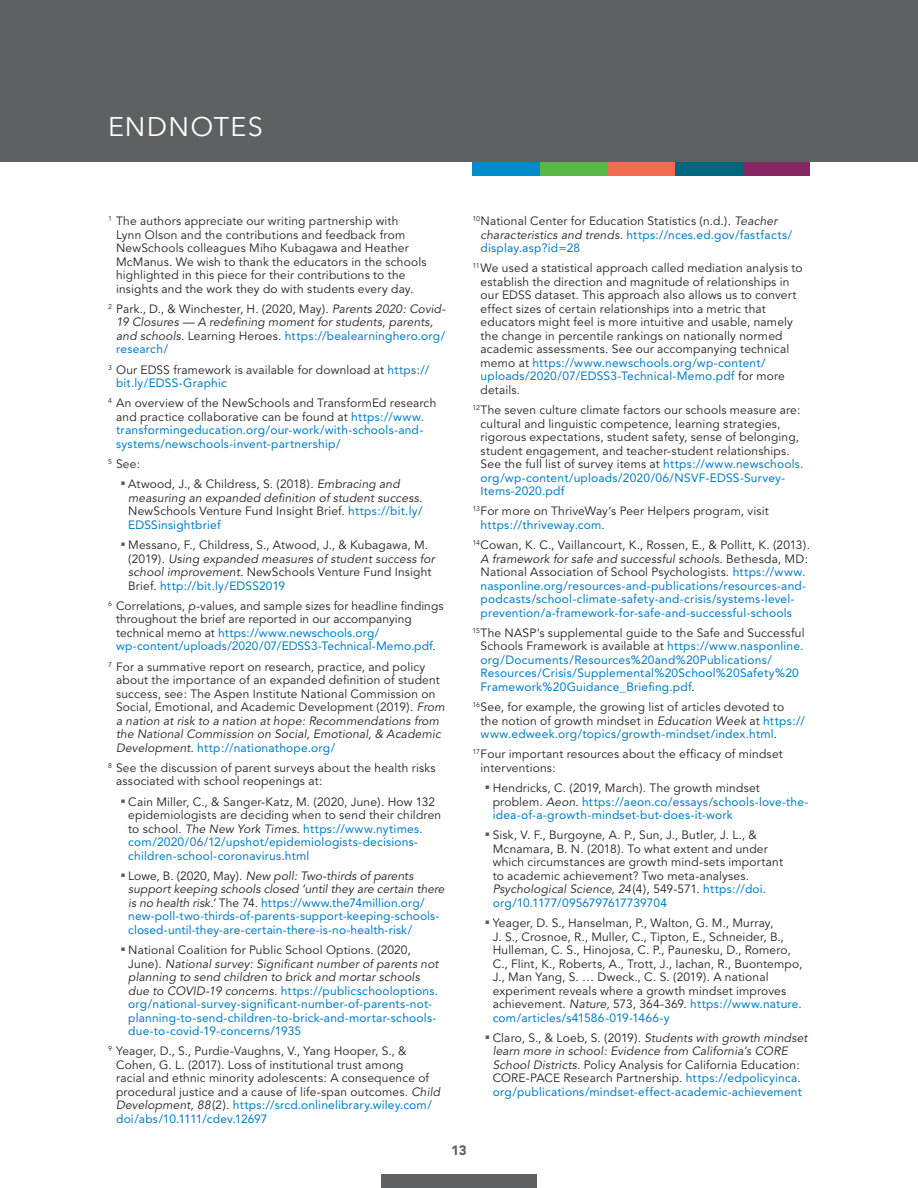
<style>
.page{position:relative;width:918px;height:1188px;background:#fff}
.page>*{position:absolute;margin:0;border:0;box-sizing:border-box;transform-origin:0 0}
.t1{font:27px "Avenir Next";letter-spacing:.05em;color:#fff}
.t2{font:900 13.5px "Avenir";color:#5f6062}
.t3{font:12px/13.5px "Avenir";letter-spacing:.015em;color:#231f20}
.t4{font:12px/13.5px "Avenir";letter-spacing:.015em;color:#007dc5}
.t5{font:italic 12px/13.5px "Avenir";letter-spacing:.015em;color:#231f20}
.s1{font-style:normal}
.s2{font-style:normal;color:#007dc5}
.s3{color:#007dc5}
.s4{color:#231f20}
.s5{font-style:italic}
.s6{font-style:italic;color:#231f20}
</style>
<div class="page">
<div style="left:381px;top:1174px;width:156px;height:14px;background:#5f6062"></div>
<div style="left:742px;top:151px;width:68px;height:25px;background:#862665"></div>
<div style="left:675px;top:151px;width:67px;height:25px;background:#00667d"></div>
<div style="left:608px;top:151px;width:67px;height:25px;background:#f36c52"></div>
<div style="left:540px;top:151px;width:68px;height:25px;background:#58b947"></div>
<div style="left:472px;top:151px;width:68px;height:25px;background:#008ccc"></div>
<div style="left:0;top:0;width:918px;height:162px;background:#5f6062"></div>
<h1 class="t1" style="left:108px;top:104px;width:157px">ENDNOTES</h1>
<p class="t3" style="left:116px;top:215px;width:312px;text-indent:-8px"><sup>1</sup> The authors appreciate our writing partnership with Lynn Olson and the contributions and feedback from NewSchools colleagues Miho Kubagawa and Heather McManus. We wish to thank the educators in the schools highlighted in this piece for their contributions to the insights and the work they do with students every day.</p>
<p class="t5" style="left:116px;top:302px;width:331px;text-indent:-8px"><sup>2</sup> <span class="s1">Park., D., &amp; Winchester, H. (2020, May).</span> Parents 2020: Covid-19 Closures — A redefining moment for students, parents, and schools. <span class="s1">Learning Heroes.</span> <span class="s2">https://bealearninghero.org/ research/</span></p>
<p class="t3" style="left:116px;top:363px;width:315px;text-indent:-8px"><sup>3</sup> Our EDSS framework is available for download at <span class="s3">https:// bit.ly/EDSS-Graphic</span></p>
<p class="t4" style="left:116px;top:397px;width:322px;text-indent:-8px"><sup>4</sup> <span class="s4">An overview of the NewSchools and TransformEd research and practice collaborative can be found at</span> https://www. transformingeducation.org/our-work/with-schools-and&shy;systems/newschools-invent-partnership/</p>
<p class="t3" style="left:128px;top:454px;width:273px;line-height:20.2px;text-indent:-20px"><sup>5</sup> See:<br>Atwood, J., &amp; Childress, S. (2018). <span class="s5">Embracing and</span></p>
<p class="t5" style="left:128px;top:491px;width:296px;text-align:justify">measuring an expanded definition of student success.<br><span class="s1">NewSchools Venture Fund Insight Brief.</span> <span class="s2">https://bit.ly/ EDSSinsightbrief</span></p>
<p class="t3" style="left:128px;top:539px;width:308px">Messano, F., Childress, S., Atwood, J., &amp; Kubagawa, M. (2019). <span class="s5">Using expanded measures of student success for school improvement.</span> NewSchools Venture Fund Insight Brief. <span class="s3">http://bit.ly/EDSS2019</span></p>
<p class="t3" style="left:116px;top:599px;width:329px;text-indent:-8px"><sup>6</sup> Correlations, <span class="s5">p-</span>values, and sample sizes for headline findings throughout the brief are reported in our accompanying technical memo at <span class="s3">https://www.newschools.org/ wp-content/uploads/2020/07/EDSS3-Technical-Memo.pdf</span>.</p>
<p class="t3" style="left:116px;top:660px;width:330px;text-indent:-8px"><sup>7</sup> For a summative report on research, practice, and policy about the importance of an expanded definition of student success, see: The Aspen Institute National Commission on Social, Emotional, and Academic Development (2019). <span class="s5">From a nation at risk to a nation at hope: Recommendations from the National Commission on Social, Emotional, &amp; Academic Development.</span> <span class="s3">http://nationathope.org/</span></p>
<p class="t3" style="left:116px;top:761px;width:321px;text-indent:-8px"><sup>8</sup> See the discussion of parent surveys about the health risks associated with school reopenings at:</p>
<p class="t3" style="left:128px;top:795px;width:315px">Cain Miller, C., &amp; Sanger-Katz, M. (2020, June). How 132 epidemiologists are deciding when to send their children to school. <span class="s5">The New York Times.</span> <span class="s3">https://www.nytimes. com/2020/06/12/upshot/epidemiologists-decisions&shy;children-school-coronavirus.html</span></p>
<p class="t4" style="left:128px;top:869px;width:318px"><span class="s4">Lowe, B. (2020, May).</span> <span class="s6">New poll: Two-thirds of parents support keeping schools closed ‘until they are certain there is no health risk.’</span> <span class="s4">The 74.</span> https://www.the74million.org/ new-poll-two-thirds-of-parents-support-keeping-schools&shy;closed-until-they-are-certain-there-is-no-health-risk/</p>
<p class="t4" style="left:128px;top:943px;width:312px"><span class="s4">National Coalition for Public School Options. (2020, June).</span> <span class="s6">National survey: Significant number of parents not planning to send children to brick and mortar schools due to COVID-19 concerns.</span> https://publicschooloptions. org/national-survey-significant-number-of-parents-not&shy;planning-to-send-children-to-brick-and-mortar-schools&shy;due-to-covid-19-concerns/1935</p>
<p class="t3" style="left:116px;top:1045px;width:325px;text-indent:-8px"><sup>9</sup> Yeager, D., S., Purdie-Vaughns, V., Yang Hooper, S., &amp; Cohen, G. L. (2017). Loss of institutional trust among<br>racial and ethnic minority adolescents: A consequence of procedural justice and a cause of life-span outcomes. <span class="s5">Child Development, 88</span>(2). <span class="s3">https://srcd.onlinelibrary.wiley.com/ doi/abs/10.1111/cdev.12697</span></p>
<p class="t4" style="left:481px;top:214px;width:313px;text-indent:-8px"><sup>10</sup><span class="s4">National Center for Education Statistics (n.d.).</span> <span class="s6">Teacher characteristics and trends.</span> https://nces.ed.gov/fastfacts/ display.asp?id=28</p>
<p class="t3" style="left:481px;top:262px;width:324px;text-indent:-8px"><sup>11</sup>We used a statistical approach called mediation analysis to establish the direction and magnitude of relationships in our EDSS dataset. This approach also allows us to convert effect sizes of certain relationships into a metric that educators might feel is more intuitive and usable, namely the change in percentile rankings on nationally normed academic assessments. See our accompanying technical memo at <span class="s3">https://www.newschools.org/wp-content/ uploads/2020/07/EDSS3-Technical-Memo.pdf</span> for more details.</p>
<p class="t3" style="left:481px;top:404px;width:325px;text-indent:-8px"><sup>12</sup>The seven culture climate factors our schools measure are: cultural and linguistic competence, learning strategies, rigorous expectations, student safety, sense of belonging, student engagement, and teacher-student relationships.<br>See the full list of survey items at <span class="s3">https://www.newschools. org/wp-content/uploads/2020/06/NSVF-EDSS-Survey-Items-2020.pdf</span></p>
<p class="t3" style="left:481px;top:505px;width:290px;text-indent:-8px"><sup>13</sup>For more on ThriveWay’s Peer Helpers program, visit <span class="s3">https://thriveway.com</span>.</p>
<p class="t4" style="left:481px;top:538px;width:331px;text-indent:-8px"><sup>14</sup><span class="s4">Cowan, K. C., Vaillancourt, K., Rossen, E., &amp; Pollitt, K. (2013).<br></span><span class="s6">A framework for safe and successful schools.</span> <span class="s4">Bethesda, MD:<br>National Association of School Psychologists.</span> https://www. nasponline.org/resources-and-publications/resources-and&shy;podcasts/school-climate-safety-and-crisis/systems-level&shy;prevention/a-framework-for-safe-and-successful-schools</p>
<p class="t4" style="left:481px;top:626px;width:325px;text-indent:-8px"><sup>15</sup><span class="s4">The NASP’s supplemental guide to the Safe and Successful Schools Framework is available at</span> https://www.nasponline. org/Documents/Resources%20and%20Publications/ Resources/Crisis/Supplemental%20School%20Safety%20<br>Framework%20Guidance_Briefing.pdf<span class="s4">.</span></p>
<p class="t3" style="left:481px;top:701px;width:326px;text-indent:-8px"><sup>16</sup>See, for example, the growing list of articles devoted to<br>the notion of growth mindset in <span class="s5">Education Week</span> at <span class="s3">https:// www.edweek.org/topics/growth-mindset/index.html</span>.</p>
<p class="t3" style="left:481px;top:748px;width:304px;text-indent:-8px"><sup>17</sup>Four important resources about the efficacy of mindset interventions:</p>
<p class="t4" style="left:493px;top:781px;width:317px"><span class="s4">Hendricks, C. (2019, March). The growth mindset problem.</span> <span class="s6">Aeon.</span> https://aeon.co/essays/schools-love-the&shy;idea-of-a-growth-mindset-but-does-it-work</p>
<p class="t3" style="left:493px;top:829px;width:292px">Sisk, V. F., Burgoyne, A. P., Sun, J., Butler, J. L., &amp; Mcnamara, B. N. (2018). To what extent and under which circumstances are growth mind-sets important to academic achievement? Two meta-analyses.<br><span class="s5">Psychological Science, 24</span>(4), 549-571. <span class="s3">https://doi. org/10.1177/0956797617739704</span></p>
<p class="t3" style="left:493px;top:917px;width:311px">Yeager, D. S., Hanselman, P., Walton, G. M., Murray,<br>J. S., Crosnoe, R., Muller, C., Tipton, E., Schneider, B., Hulleman, C. S., Hinojosa, C. P., Paunesku, D., Romero, C., Flint, K., Roberts, A., Trott, J., Iachan, R., Buontempo, J., Man Yang, S. … Dweck., C. S. (2019). A national experiment reveals where a growth mindset improves achievement. <span class="s5">Nature,</span> 573, 364-369. <span class="s3">https://www.nature. com/articles/s41586-019-1466-y</span></p>
<p class="t3" style="left:493px;top:1031px;width:316px">Claro, S., &amp; Loeb, S. (2019). <span class="s5">Students with growth mindset learn more in school: Evidence from California’s CORE School Districts.</span> Policy Analysis for California Education:<br>CORE-PACE Research Partnership. <span class="s3">https://edpolicyinca. org/publications/mindset-effect-academic-achievement</span></p>
<p class="t2" style="left:451px;top:1142px;width:17px">13</p>
</div>
